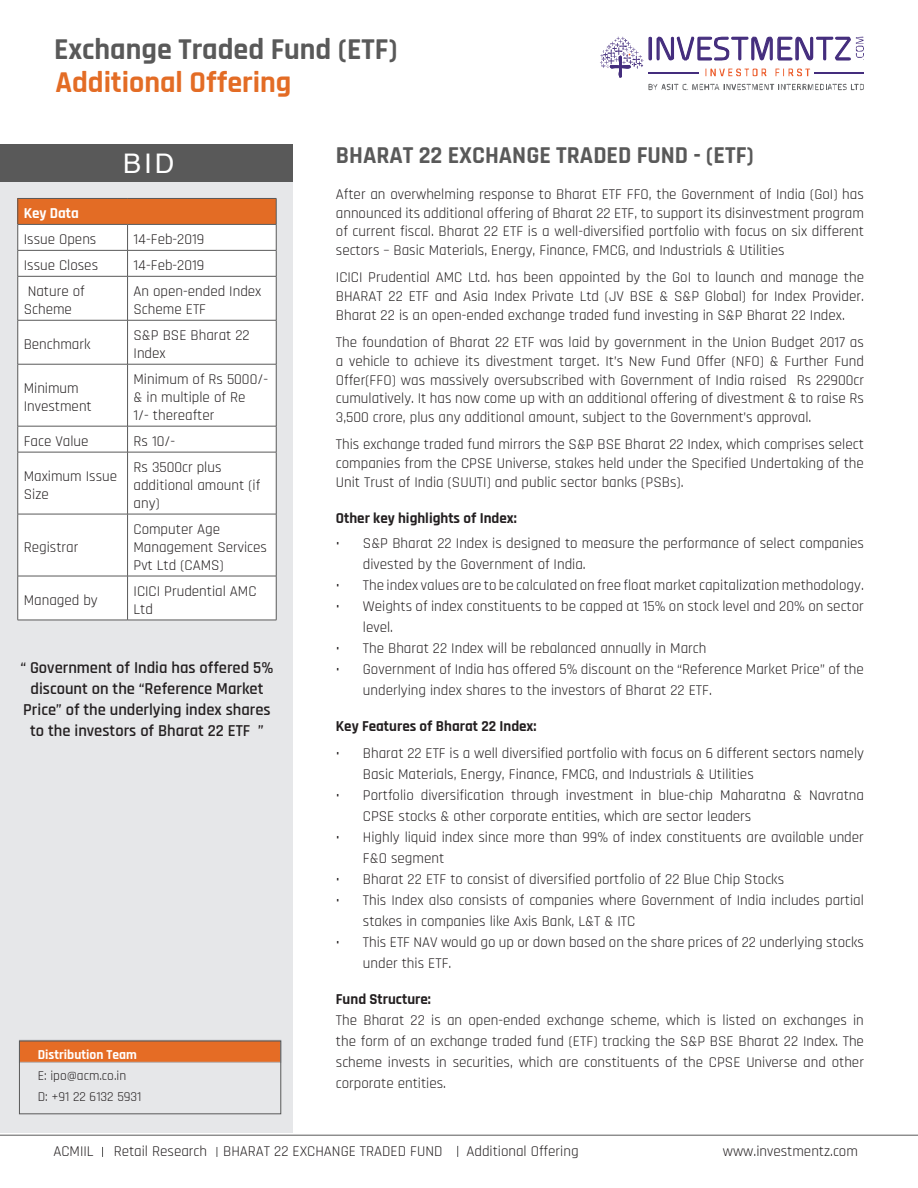
<style>
.page{position:relative;width:918px;height:1188px;background:#fff}
.page>*{position:absolute;margin:0;border:0;box-sizing:border-box;transform-origin:0 0}
.t1{font:700 30px "Rajdhani";color:#595959}
.t2{font:700 30px "Rajdhani";color:#e36c25}
.t3{font:27px "Helvetica";color:#fff}
.t4{font:700 24px "Rajdhani";color:#595959}
.t5{font:600 16.5px/21px "Rajdhani";color:#231f20;text-align:center}
.t6{font:15px/18px "Rajdhani";color:#231f20}
.t7{font:700 15px "Rajdhani";color:#231f20}
.t8{font:700 15px "Rajdhani";color:#fff}
.t9{font:13.5px/21px "Rajdhani";color:#231f20}
.t10{font:700 13.5px "Rajdhani";color:#fff}
</style>
<div class="page">
<hr style="left:0;top:1135px;width:918px;height:1px;background:#595959">
<div style="left:1px;top:182px;width:292px;height:951px;background:#e6e7e9"></div>
<div style="left:1px;top:144px;width:292px;height:38px;background:#595959"></div>
<div style="left:18px;top:198px;width:258px;height:26px;background:#e36c25"></div>
<div style="left:19px;top:225px;width:257px;height:395px;background:#fff"></div>
<hr style="left:18px;top:198px;width:110px;height:1px;background:#595959">
<hr style="left:128px;top:198px;width:148px;height:1px;background:#595959">
<hr style="left:18px;top:224px;width:110px;height:1px;background:#595959">
<hr style="left:128px;top:224px;width:148px;height:1px;background:#595959">
<hr style="left:18px;top:250px;width:110px;height:1px;background:#595959">
<svg style="left:18px;top:199px;width:1px;height:77px"></svg>
<hr style="left:128px;top:250px;width:148px;height:1px;background:#595959">
<svg style="left:127px;top:225px;width:1px;height:51px"></svg>
<svg style="left:276px;top:199px;width:1px;height:77px"></svg>
<hr style="left:18px;top:276px;width:110px;height:1px;background:#595959">
<hr style="left:18px;top:277px;width:1px;height:43px;background:#595959">
<hr style="left:128px;top:276px;width:148px;height:1px;background:#595959">
<hr style="left:127px;top:277px;width:1px;height:43px;background:#595959">
<hr style="left:276px;top:277px;width:1px;height:43px;background:#595959">
<hr style="left:18px;top:320px;width:110px;height:1px;background:#595959">
<hr style="left:18px;top:320px;width:1px;height:44px;background:#595959">
<hr style="left:128px;top:320px;width:148px;height:1px;background:#595959">
<hr style="left:127px;top:320px;width:1px;height:44px;background:#595959">
<hr style="left:276px;top:320px;width:1px;height:44px;background:#595959">
<hr style="left:18px;top:364px;width:110px;height:1px;background:#595959">
<hr style="left:18px;top:364px;width:1px;height:62px;background:#595959">
<hr style="left:128px;top:364px;width:148px;height:1px;background:#595959">
<hr style="left:127px;top:364px;width:1px;height:62px;background:#595959">
<hr style="left:276px;top:364px;width:1px;height:62px;background:#595959">
<hr style="left:18px;top:426px;width:110px;height:1px;background:#595959">
<svg style="left:18px;top:426px;width:1px;height:26px"></svg>
<hr style="left:128px;top:426px;width:148px;height:1px;background:#595959">
<svg style="left:127px;top:426px;width:1px;height:26px"></svg>
<svg style="left:276px;top:426px;width:1px;height:26px"></svg>
<hr style="left:18px;top:452px;width:110px;height:1px;background:#595959">
<hr style="left:18px;top:452px;width:1px;height:62px;background:#595959">
<hr style="left:128px;top:452px;width:148px;height:1px;background:#595959">
<hr style="left:127px;top:452px;width:1px;height:62px;background:#595959">
<hr style="left:276px;top:452px;width:1px;height:62px;background:#595959">
<hr style="left:18px;top:514px;width:110px;height:1px;background:#595959">
<hr style="left:18px;top:514px;width:1px;height:62px;background:#595959">
<hr style="left:128px;top:514px;width:148px;height:1px;background:#595959">
<hr style="left:127px;top:514px;width:1px;height:62px;background:#595959">
<hr style="left:276px;top:514px;width:1px;height:62px;background:#595959">
<hr style="left:18px;top:576px;width:110px;height:1px;background:#595959">
<hr style="left:18px;top:576px;width:1px;height:44px;background:#595959">
<hr style="left:128px;top:576px;width:148px;height:1px;background:#595959">
<hr style="left:127px;top:576px;width:1px;height:44px;background:#595959">
<hr style="left:276px;top:576px;width:1px;height:44px;background:#595959">
<hr style="left:18px;top:620px;width:110px;height:1px;background:#595959">
<hr style="left:128px;top:620px;width:148px;height:1px;background:#595959">
<div style="left:19px;top:1040px;width:262px;height:23px;background:#e56c25;border:1px solid #b2b3b7"></div>
<div style="left:19px;top:1041px;width:262px;height:73px;border:1px solid #595959"></div>
<svg style="left:648px;top:84px;width:216px;height:6px"></svg>
<svg style="left:600px;top:37px;width:264px;height:41px"></svg>
<h1 class="t1" style="left:54px;top:31px;width:345px">Exchange Traded Fund (ETF)</h1>
<h1 class="t2" style="left:55px;top:64px;width:237px">Additional Offering</h1>
<h2 class="t3" style="left:123px;top:147px;width:52px">BID</h2>
<p class="t8" style="left:24px;top:204px;width:57px">Key Data</p>
<p class="t6" style="left:24px;top:231px;width:74px">Issue Opens</p>
<p class="t6" style="left:134px;top:231px;width:72px">14-Feb-2019</p>
<p class="t6" style="left:24px;top:257px;width:76px">Issue Closes</p>
<p class="t6" style="left:134px;top:257px;width:72px">14-Feb-2019</p>
<p class="t6" style="left:24px;top:283px;width:63px">Nature of<br>Scheme</p>
<p class="t6" style="left:134px;top:283px;width:129px">An open-ended Index<br>Scheme ETF</p>
<p class="t6" style="left:24px;top:336px;width:68px">Benchmark</p>
<p class="t6" style="left:134px;top:327px;width:118px">S&amp;P BSE Bharat 22<br>Index</p>
<p class="t6" style="left:24px;top:380px;width:70px">Minimum<br>Investment</p>
<p class="t6" style="left:134px;top:371px;width:136px">Minimum of Rs 5000/- &amp; in multiple of Re<br>1/- thereafter</p>
<p class="t6" style="left:24px;top:433px;width:66px">Face Value</p>
<p class="t6" style="left:134px;top:433px;width:43px">Rs 10/-</p>
<p class="t6" style="left:24px;top:468px;width:95px">Maximum Issue<br>Size</p>
<p class="t6" style="left:134px;top:459px;width:128px">Rs 3500cr plus additional amount (if any)</p>
<p class="t6" style="left:24px;top:539px;width:56px">Registrar</p>
<p class="t6" style="left:134px;top:521px;width:135px">Computer Age<br>Management Services<br>Pvt Ltd (CAMS)</p>
<p class="t6" style="left:24px;top:592px;width:76px">Managed by</p>
<p class="t6" style="left:134px;top:583px;width:124px">ICICI Prudential AMC<br>Ltd</p>
<p class="t5" style="left:20px;top:658px;width:255px">“ Government of India has offered 5% discount on the “Reference Market Price” of the underlying index shares to the investors of Bharat 22 ETF ”</p>
<p class="t10" style="left:38px;top:1046px;width:101px">Distribution Team</p>
<p class="t9" style="left:38px;top:1065px;width:105px">E: ipo@acm.co.in<br>D: +91 22 6132 5931</p>
<h3 class="t4" style="left:336px;top:141px;width:419px">BHARAT 22 EXCHANGE TRADED FUND - (ETF)</h3>
<p class="t6" style="left:336px;top:185px;width:530px;line-height:18.8px;text-align:justify">After an overwhelming response to Bharat ETF FFO, the Government of India (GoI) has announced its additional offering of Bharat 22 ETF, to support its disinvestment program of current fiscal. Bharat 22 ETF is a well-diversified portfolio with focus on six different sectors – Basic Materials, Energy, Finance, FMCG, and Industrials &amp; Utilities</p>
<p class="t6" style="left:336px;top:269px;width:530px;line-height:18.8px;text-align:justify">ICICI Prudential AMC Ltd. has been appointed by the GoI to launch and manage the BHARAT 22 ETF and Asia Index Private Ltd (JV BSE &amp; S&amp;P Global) for Index Provider.<br>Bharat 22 is an open-ended exchange traded fund investing in S&amp;P Bharat 22 Index.</p>
<p class="t6" style="left:336px;top:333px;width:530px;line-height:18.8px;text-align:justify">The foundation of Bharat 22 ETF was laid by government in the Union Budget 2017 as a vehicle to achieve its divestment target. It’s New Fund Offer (NFO) &amp; Further Fund Offer(FFO) was massively oversubscribed with Government of India raised Rs 22900cr cumulatively. It has now come up with an additional offering of divestment &amp; to raise Rs 3,500 crore, plus any additional amount, subject to the Government’s approval.</p>
<p class="t6" style="left:336px;top:436px;width:530px;line-height:18.8px;text-align:justify">This exchange traded fund mirrors the S&amp;P BSE Bharat 22 Index, which comprises select companies from the CPSE Universe, stakes held under the Specified Undertaking of the Unit Trust of India (SUUTI) and public sector banks (PSBs).</p>
<p class="t7" style="left:336px;top:509px;width:182px">Other key highlights of Index:</p>
<p class="t6" style="left:363px;top:533px;width:503px;line-height:21px;text-indent:-27px">• S&amp;P Bharat 22 Index is designed to measure the performance of select companies divested by the Government of India.</p>
<p class="t6" style="left:336px;top:577px;width:530px">• The index values are to be calculated on free float market capitalization methodology.</p>
<p class="t6" style="left:363px;top:596px;width:503px;line-height:21px;text-indent:-27px">• Weights of index constituents to be capped at 15% on stock level and 20% on sector level.</p>
<p class="t6" style="left:336px;top:640px;width:372px">• The Bharat 22 Index will be rebalanced annually in March</p>
<p class="t6" style="left:363px;top:659px;width:503px;line-height:21px;text-indent:-27px">• Government of India has offered 5% discount on the “Reference Market Price” of the underlying index shares to the investors of Bharat 22 ETF.</p>
<p class="t7" style="left:336px;top:717px;width:202px">Key Features of Bharat 22 Index:</p>
<p class="t6" style="left:363px;top:743px;width:503px;line-height:21px;text-indent:-27px">• Bharat 22 ETF is a well diversified portfolio with focus on 6 different sectors namely<br>Basic Materials, Energy, Finance, FMCG, and Industrials &amp; Utilities</p>
<p class="t6" style="left:363px;top:785px;width:503px;line-height:21px;text-indent:-27px">• Portfolio diversification through investment in blue-chip Maharatna &amp; Navratna<br>CPSE stocks &amp; other corporate entities, which are sector leaders</p>
<p class="t6" style="left:363px;top:827px;width:503px;line-height:21px;text-indent:-27px">• Highly liquid index since more than 99% of index constituents are available under<br>F&amp;O segment</p>
<p class="t6" style="left:336px;top:871px;width:450px">• Bharat 22 ETF to consist of diversified portfolio of 22 Blue Chip Stocks</p>
<p class="t6" style="left:363px;top:890px;width:503px;line-height:21px;text-indent:-27px">• This Index also consists of companies where Government of India includes partial stakes in companies like Axis Bank, L&amp;T &amp; ITC</p>
<p class="t6" style="left:363px;top:932px;width:503px;line-height:21px;text-indent:-27px">• This ETF NAV would go up or down based on the share prices of 22 underlying stocks under this ETF.</p>
<p class="t7" style="left:336px;top:990px;width:97px">Fund Structure:</p>
<p class="t6" style="left:336px;top:1010px;width:530px;line-height:21px;text-align:justify">The Bharat 22 is an open-ended exchange scheme, which is listed on exchanges in the form of an exchange traded fund (ETF) tracking the S&amp;P BSE Bharat 22 Index. The scheme invests in securities, which are constituents of the CPSE Universe and other corporate entities.</p>
<p class="t6" style="left:53px;top:1143px;width:42px">ACMIIL</p>
<p class="t6" style="left:114px;top:1143px;width:330px">Retail Research BHARAT 22 EXCHANGE TRADED FUND</p>
<p class="t6" style="left:466px;top:1143px;width:114px">Additional Offering</p>
<p class="t6" style="left:723px;top:1143px;width:137px">www.investmentz.com</p>
</div>
